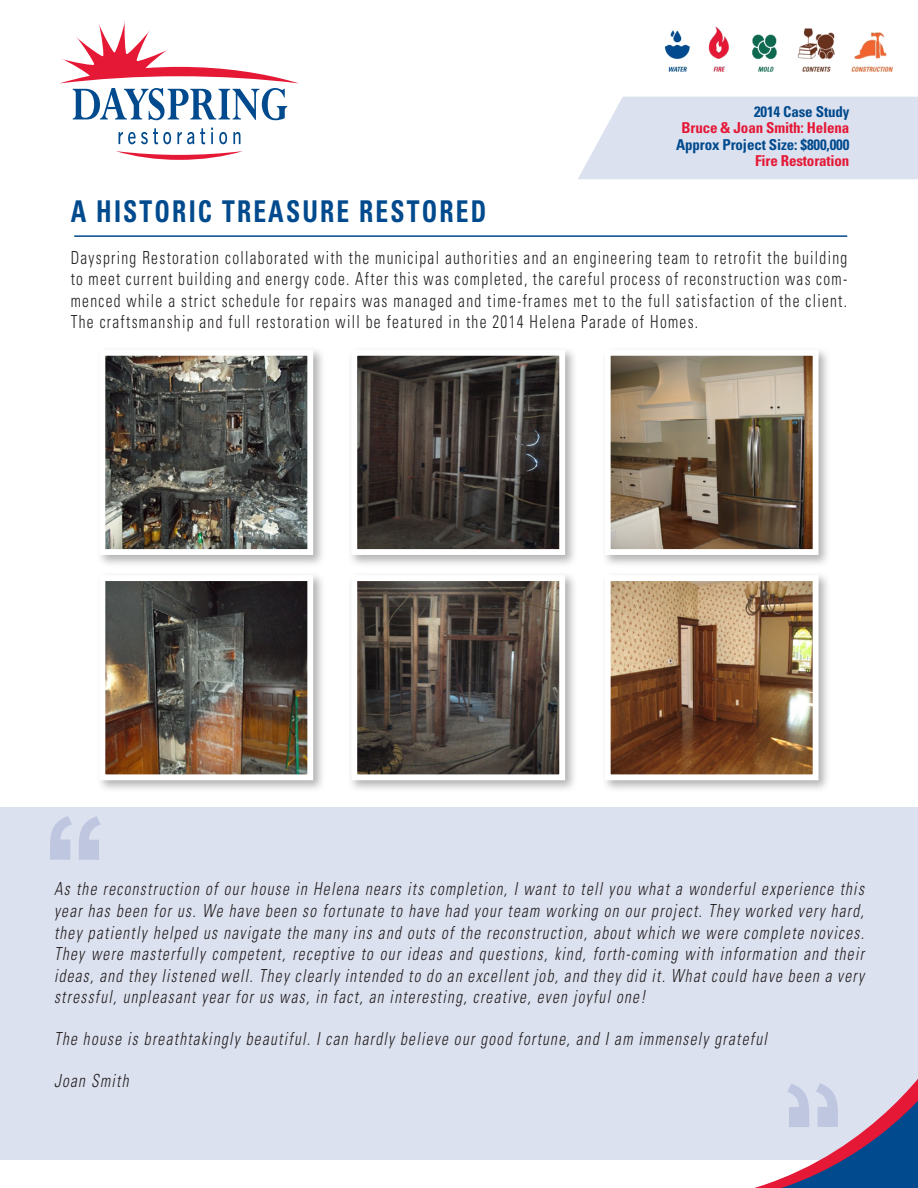
<style>
.page{position:relative;width:918px;height:1188px;background:#fff}
.page>*{position:absolute;margin:0;border:0;box-sizing:border-box;transform-origin:0 0}
.t1{font:700 147px "Arial Hebrew";color:#bfc7e0}
.t2{font:700 condensed 30px "Univers LT Std";letter-spacing:.085em;color:#004a8d;scale:.85 1}
.t3{font:italic 300 condensed 18px/21.6px "Univers LT Std";letter-spacing:.085em;color:#231f20;text-align:justify;scale:.85 1}
.t4{font:300 condensed 18px/21.6px "Univers LT Std";letter-spacing:.085em;color:#231f20;text-align:justify;scale:.85 1}
.t5{font:700 condensed 15px "Univers LT Std";letter-spacing:-.01em;color:#004a8d}
.t6{font:700 condensed 15px "Univers LT Std";letter-spacing:-.01em;color:#e51836}
</style>
<div class="page">
<div style="left:0;top:808px;width:918px;height:352px;background:#dce1ef"></div>
<hr style="left:74px;top:235px;width:773px;height:2px;background:#004a8d">
<svg style="left:60px;top:21px;width:239px;height:139px"></svg>
<svg style="left:754px;top:1079px;width:164px;height:109px"></svg>
<div style="left:96px;top:346px;width:230px;height:222px;background:#231f20;opacity:.35"></div>
<img style="left:106px;top:357px;width:200px;height:191px">
<div style="left:99px;top:350px;width:214px;height:205px;border:6px solid #fff"></div>
<div style="left:348px;top:346px;width:230px;height:222px;background:#231f20;opacity:.35"></div>
<img style="left:358px;top:357px;width:200px;height:191px">
<div style="left:351px;top:350px;width:214px;height:205px;border:6px solid #fff"></div>
<div style="left:601px;top:346px;width:230px;height:222px;background:#231f20;opacity:.35"></div>
<img style="left:612px;top:357px;width:200px;height:191px">
<div style="left:605px;top:350px;width:214px;height:205px;border:6px solid #fff"></div>
<div style="left:96px;top:572px;width:230px;height:221px;background:#231f20;opacity:.35"></div>
<img style="left:106px;top:582px;width:200px;height:191px">
<div style="left:99px;top:575px;width:214px;height:205px;border:6px solid #fff"></div>
<div style="left:348px;top:572px;width:230px;height:221px;background:#231f20;opacity:.35"></div>
<img style="left:358px;top:582px;width:200px;height:191px">
<div style="left:351px;top:575px;width:214px;height:205px;border:6px solid #fff"></div>
<div style="left:601px;top:572px;width:230px;height:221px;background:#231f20;opacity:.35"></div>
<img style="left:612px;top:582px;width:200px;height:191px">
<div style="left:605px;top:575px;width:214px;height:205px;border:6px solid #fff"></div>
<img style="left:623px;top:26px;width:295px;height:71px">
<div style="left:578px;top:97px;width:340px;height:82px;background:#dce1ef"></div>
<p class="t5" style="left:754px;top:102px;width:97px">2014 Case Study</p>
<p class="t6" style="left:682px;top:119px;width:169px">Bruce &amp; Joan Smith: Helena</p>
<p class="t5" style="left:676px;top:135px;width:175px">Approx Project Size: $800,000</p>
<p class="t6" style="left:755px;top:152px;width:96px">Fire Restoration</p>
<p class="t2" style="left:71px;top:193px;width:490px">A HISTORIC TREASURE RESTORED</p>
<p class="t4" style="left:71px;top:247px;width:915px">Dayspring Restoration collaborated with the municipal authorities and an engineering team to retrofit the building to meet current building and energy code. After this was completed, the careful process of reconstruction was com&shy;menced while a strict schedule for repairs was managed and time-frames met to the full satisfaction of the client.<br>The craftsmanship and full restoration will be featured in the 2014 Helena Parade of Homes.</p>
<p class="t1" style="left:42px;top:787px;width:68px">“</p>
<p class="t3" style="left:54px;top:878px;width:955px">As the reconstruction of our house in Helena nears its completion, I want to tell you what a wonderful experience this year has been for us. We have been so fortunate to have had your team working on our project. They worked very hard, they patiently helped us navigate the many ins and outs of the reconstruction, about which we were complete novices.<br>They were masterfully competent, receptive to our ideas and questions, kind, forth-coming with information and their ideas, and they listened well. They clearly intended to do an excellent job, and they did it. What could have been a very stressful, unpleasant year for us was, in fact, an interesting, creative, even joyful one!</p>
<p class="t3" style="left:54px;top:1028px;width:840px">The house is breathtakingly beautiful. I can hardly believe our good fortune, and I am immensely grateful</p>
<p class="t3" style="left:54px;top:1070px;width:89px">Joan Smith</p>
</div>
